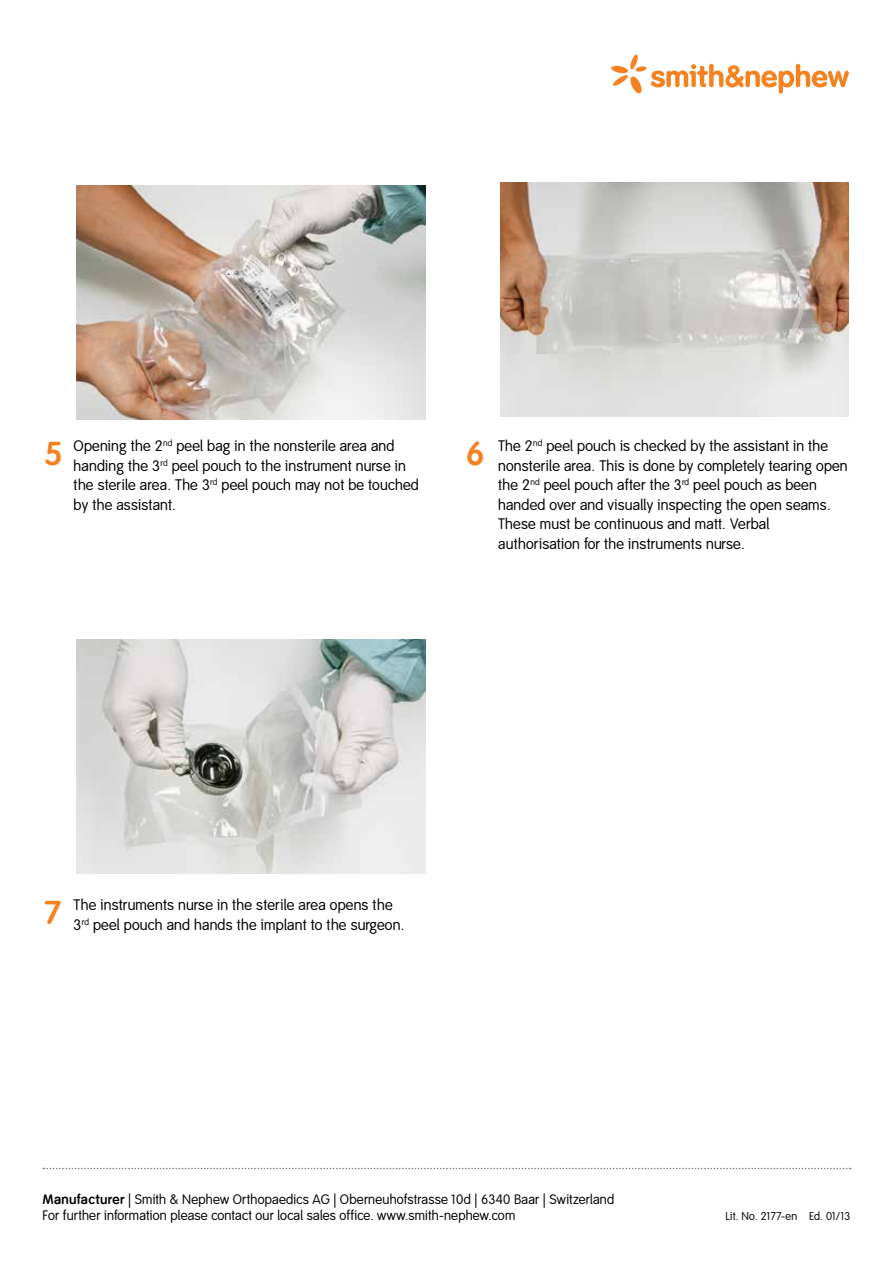
<style>
.page{position:relative;width:893px;height:1263px;background:#fff}
.page>*{position:absolute;margin:0;border:0;box-sizing:border-box;transform-origin:0 0}
.t1{font:700 33px "Smith&Nephew";color:#f58220}
.t2{font:15px/19.5px "Smith&Nephew";letter-spacing:.015em;color:#000}
.t3{font:13.5px/16.5px "Smith&Nephew";letter-spacing:.015em;color:#000}
.t4{font:11.25px "Smith&Nephew";letter-spacing:.015em;color:#000}
.s1{font-weight:700}
</style>
<div class="page">
<svg style="left:43px;top:1168px;width:808px;height:1px"></svg>
<img style="left:76px;top:186px;width:349px;height:234px">
<img style="left:76px;top:640px;width:349px;height:234px">
<img style="left:500px;top:183px;width:349px;height:234px">
<svg style="left:611px;top:54px;width:238px;height:40px"></svg>
<h1 class="t1" style="left:45px;top:434px;width:20px">5</h1>
<p class="t2" style="left:74px;top:437px;width:347px">Opening the 2<sup>nd</sup> peel bag in the nonsterile area and handing the 3<sup>rd</sup> peel pouch to the instrument nurse in the sterile area. The 3<sup>rd</sup> peel pouch may not be touched by the assistant.</p>
<h1 class="t1" style="left:466px;top:434px;width:20px">6</h1>
<p class="t2" style="left:498px;top:437px;width:351px">The 2<sup>nd</sup> peel pouch is checked by the assistant in the nonsterile area. This is done by completely tearing open the 2<sup>nd</sup> peel pouch after the 3<sup>rd</sup> peel pouch as been handed over and visually inspecting the open seams.<br>These must be continuous and matt. Verbal authorisation for the instruments nurse.</p>
<h1 class="t1" style="left:45px;top:893px;width:18px">7</h1>
<p class="t2" style="left:74px;top:896px;width:332px">The instruments nurse in the sterile area opens the<br>3<sup>rd</sup> peel pouch and hands the implant to the surgeon.</p>
<p class="t3" style="left:43px;top:1191px;width:573px"><span class="s1">Manufacturer</span> | Smith &amp; Nephew Orthopaedics AG | Oberneuhofstrasse 10d | 6340 Baar | Switzerland<br>For further information please contact our local sales office. www.smith-nephew.com</p>
<p class="t4" style="left:726px;top:1210px;width:126px">Lit. No. 2177-en Ed. 01/13</p>
</div>
